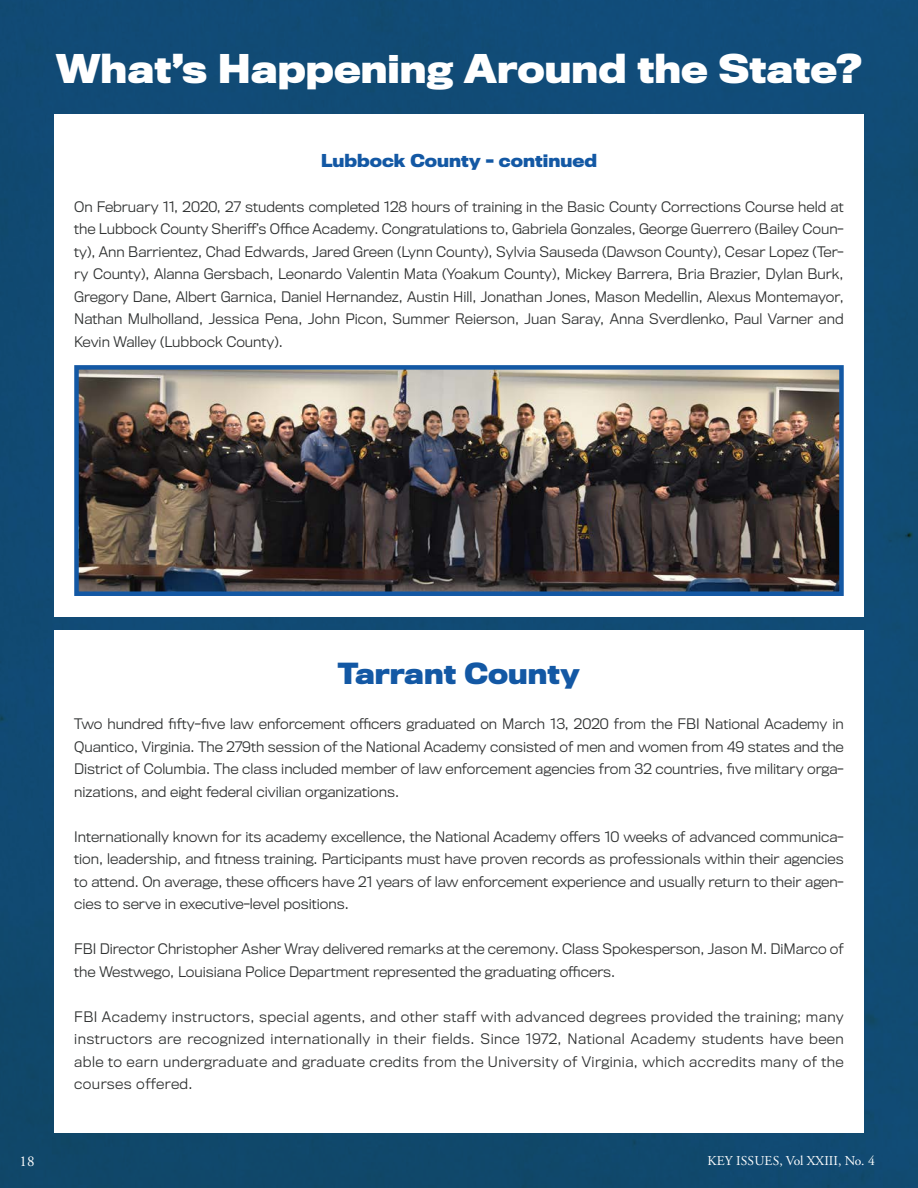
<style>
.page{position:relative;width:918px;height:1188px;background:#114b74}
.page>*{position:absolute;margin:0;border:0;box-sizing:border-box;transform-origin:0 0}
.t1{font:700 36.75px "Titling Gothic FB Normal";color:#fff}
.t2{font:700 27px "Titling Gothic FB Normal";color:#1358a4}
.t3{font:700 16.5px "Titling Gothic FB Normal";color:#1358a4}
.t4{font:15px "Adobe Garamond Pro";color:#fff}
.t5{font:300 13.5px/22.5px "Titling Gothic FB Normal";color:#303232;text-align:justify}
.t6{font:13.5px "Adobe Garamond Pro";color:#fff}
</style>
<div class="page">
<div style="left:54px;top:630px;width:810px;height:502px;background:#fff"></div>
<div style="left:54px;top:114px;width:810px;height:502px;background:#fff"></div>
<img style="left:79px;top:370px;width:760px;height:221px">
<div style="left:74px;top:365px;width:770px;height:231px;border:4px solid #1358a4"></div>
<h1 class="t1" style="left:56px;top:48px;width:808px">What’s Happening Around the State?</h1>
<p class="t3" style="left:321px;top:151px;width:277px">Lubbock County - continued</p>
<p class="t5" style="left:74px;top:195px;width:771px">On February 11, 2020, 27 students completed 128 hours of training in the Basic County Corrections Course held at the Lubbock County Sheriff’s Office Academy. Congratulations to, Gabriela Gonzales, George Guerrero (Bailey Coun&shy;ty), Ann Barrientez, Chad Edwards, Jared Green (Lynn County), Sylvia Sauseda (Dawson County), Cesar Lopez (Ter&shy;ry County), Alanna Gersbach, Leonardo Valentin Mata (Yoakum County), Mickey Barrera, Bria Brazier, Dylan Burk, Gregory Dane, Albert Garnica, Daniel Hernandez, Austin Hill, Jonathan Jones, Mason Medellin, Alexus Montemayor, Nathan Mulholland, Jessica Pena, John Picon, Summer Reierson, Juan Saray, Anna Sverdlenko, Paul Varner and Kevin Walley (Lubbock County).</p>
<p class="t2" style="left:338px;top:658px;width:244px">Tarrant County</p>
<p class="t5" style="left:74px;top:713px;width:771px">Two hundred fifty-five law enforcement officers graduated on March 13, 2020 from the FBI National Academy in Quantico, Virginia. The 279th session of the National Academy consisted of men and women from 49 states and the District of Columbia. The class included member of law enforcement agencies from 32 countries, five military orga&shy;nizations, and eight federal civilian organizations.</p>
<p class="t5" style="left:74px;top:825px;width:771px">Internationally known for its academy excellence, the National Academy offers 10 weeks of advanced communica&shy;tion, leadership, and fitness training. Participants must have proven records as professionals within their agencies to attend. On average, these officers have 21 years of law enforcement experience and usually return to their agen&shy;cies to serve in executive-level positions.</p>
<p class="t5" style="left:74px;top:938px;width:771px">FBI Director Christopher Asher Wray delivered remarks at the ceremony. Class Spokesperson, Jason M. DiMarco of the Westwego, Louisiana Police Department represented the graduating officers.</p>
<p class="t5" style="left:74px;top:1005px;width:771px">FBI Academy instructors, special agents, and other staff with advanced degrees provided the training; many instructors are recognized internationally in their fields. Since 1972, National Academy students have been able to earn undergraduate and graduate credits from the University of Virginia, which accredits many of the courses offered.</p>
<p class="t4" style="left:20px;top:1152px;width:16px">18</p>
<p class="t6" style="left:707px;top:1153px;width:169px">KEY ISSUES, Vol XXIII, No. 4</p>
</div>
